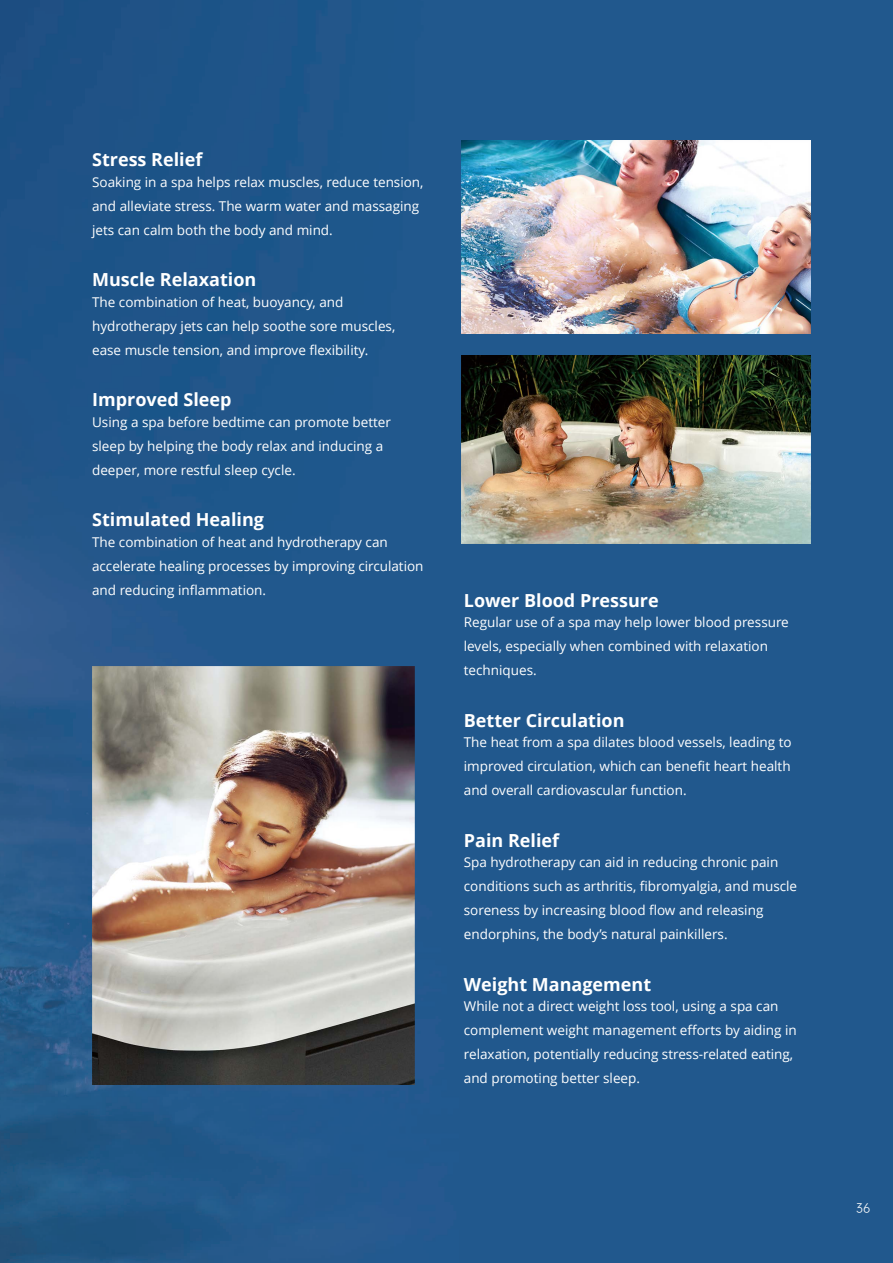
<style>
.page{position:relative;width:893px;height:1263px;background:#fff}
.page>*{position:absolute;margin:0;border:0;box-sizing:border-box;transform-origin:0 0}
.t1{font:700 18px "Open Sans";color:#fff}
.t2{font:13.5px/24px "Open Sans";color:#fff}
.t3{font:12px "OPPO Sans R";color:#fff}
</style>
<div class="page">
<img style="left:0;top:0;width:893px;height:1263px">
<img style="left:92px;top:666px;width:323px;height:418px">
<img style="left:461px;top:140px;width:350px;height:193px">
<img style="left:462px;top:355px;width:348px;height:188px">
<p class="t1" style="left:92px;top:147px;width:112px">Stress Relief</p>
<p class="t2" style="left:92px;top:169px;width:333px">Soaking in a spa helps relax muscles, reduce tension, and alleviate stress. The warm water and massaging jets can calm both the body and mind.</p>
<p class="t1" style="left:92px;top:267px;width:166px">Muscle Relaxation</p>
<p class="t2" style="left:92px;top:289px;width:305px">The combination of heat, buoyancy, and hydrotherapy jets can help soothe sore muscles, ease muscle tension, and improve flexibility.</p>
<p class="t1" style="left:92px;top:387px;width:141px">Improved Sleep</p>
<p class="t2" style="left:92px;top:409px;width:300px">Using a spa before bedtime can promote better sleep by helping the body relax and inducing a deeper, more restful sleep cycle.</p>
<p class="t1" style="left:92px;top:507px;width:173px">Stimulated Healing</p>
<p class="t2" style="left:92px;top:529px;width:333px">The combination of heat and hydrotherapy can accelerate healing processes by improving circulation and reducing inflammation.</p>
<p class="t1" style="left:464px;top:587px;width:196px">Lower Blood Pressure</p>
<p class="t2" style="left:464px;top:609px;width:326px">Regular use of a spa may help lower blood pressure levels, especially when combined with relaxation techniques.</p>
<p class="t1" style="left:464px;top:707px;width:162px">Better Circulation</p>
<p class="t2" style="left:464px;top:729px;width:329px;text-align:justify">The heat from a spa dilates blood vessels, leading to improved circulation, which can benefit heart health and overall cardiovascular function.</p>
<p class="t1" style="left:464px;top:827px;width:97px">Pain Relief</p>
<p class="t2" style="left:464px;top:849px;width:335px">Spa hydrotherapy can aid in reducing chronic pain conditions such as arthritis, fibromyalgia, and muscle soreness by increasing blood flow and releasing endorphins, the body’s natural painkillers.</p>
<p class="t1" style="left:464px;top:971px;width:189px">Weight Management</p>
<p class="t2" style="left:464px;top:993px;width:334px">While not a direct weight loss tool, using a spa can complement weight management efforts by aiding in relaxation, potentially reducing stress-related eating, and promoting better sleep.</p>
<p class="t3" style="left:856px;top:1198px;width:16px">36</p>
</div>
